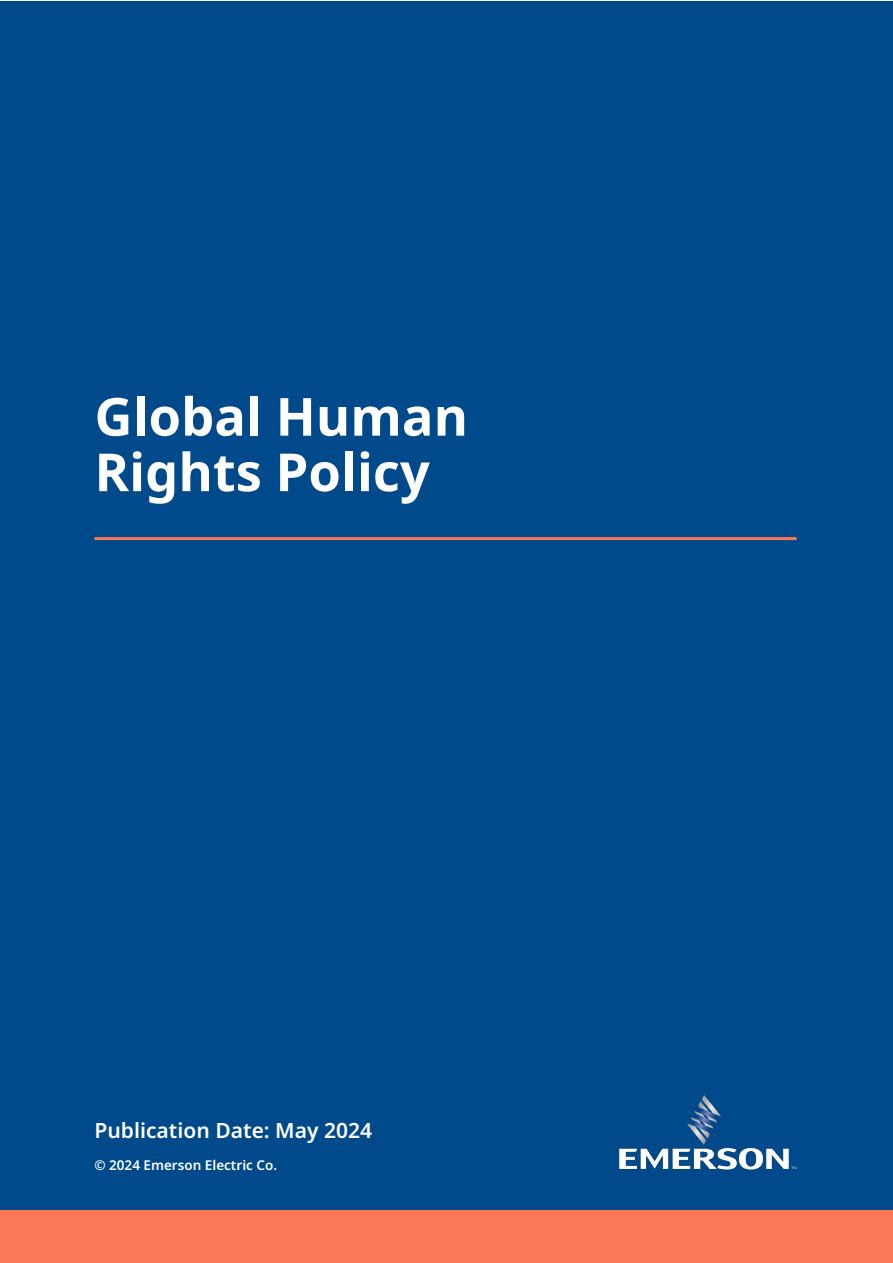
<style>
.page{position:relative;width:893px;height:1263px;background:#fff}
.page>*{position:absolute;margin:0;border:0;box-sizing:border-box;transform-origin:0 0}
.t1{font:700 52.5px/55.5px "Noto Sans";color:#fff}
.t2{font:600 21px "Noto Sans";color:#fff}
.t3{font:600 13.5px "Noto Sans";color:#fff}
</style>
<div class="page">
<div style="left:1px;top:1px;width:892px;height:1261px;background:#004a8c"></div>
<img style="left:619px;top:1095px;width:178px;height:75px">
<div style="left:0;top:1211px;width:893px;height:52px;background:#fa7857"></div>
<hr style="left:94px;top:537px;width:702px;height:3px;background:#fa7857">
<p class="t1" style="left:94px;top:390px;width:375px">Global Human<br>Rights Policy</p>
<p class="t2" style="left:94px;top:1118px;width:279px">Publication Date: May 2024</p>
<p class="t3" style="left:94px;top:1157px;width:184px">© 2024 Emerson Electric Co.</p>
</div>
